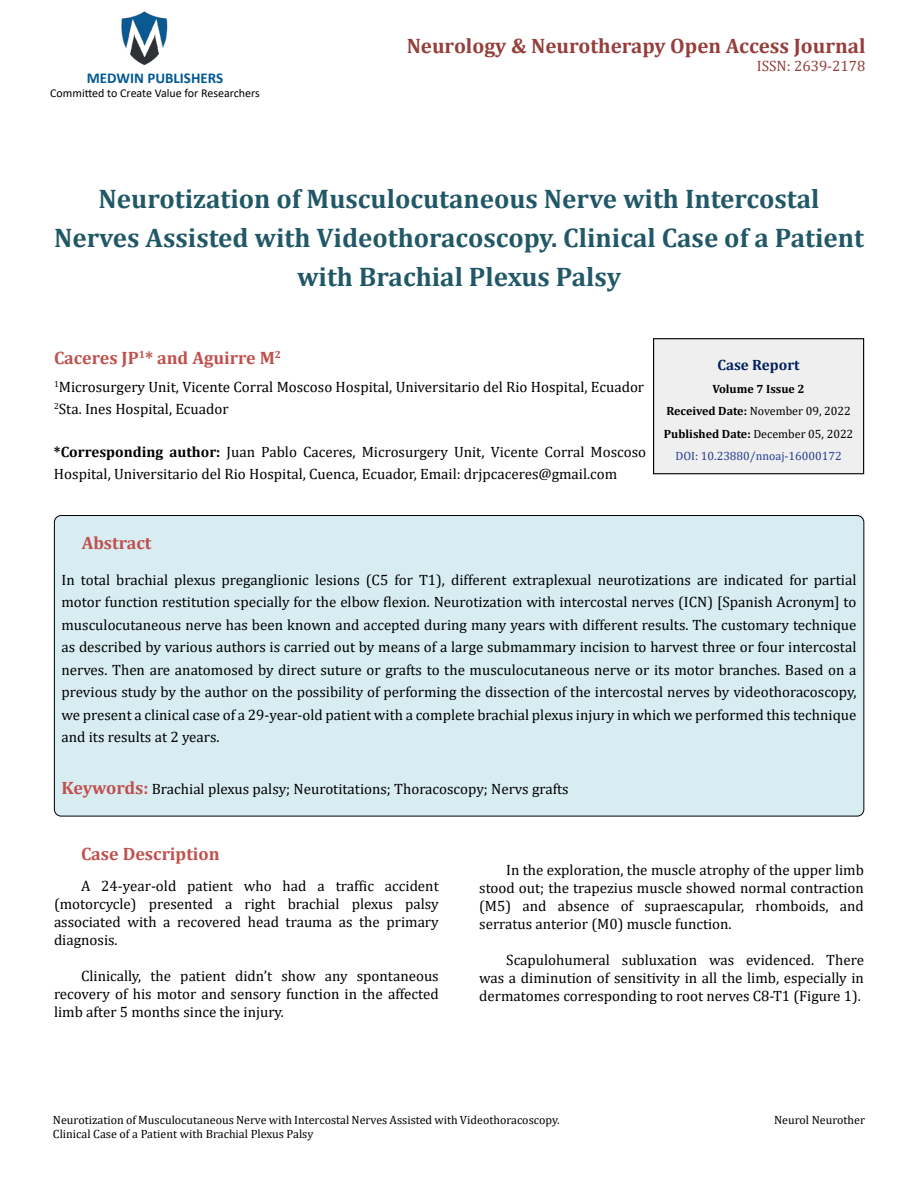
<style>
.page{position:relative;width:918px;height:1188px;background:#fff}
.page>*{position:absolute;margin:0;border:0;box-sizing:border-box;transform-origin:0 0}
.t1{font:700 27px/39px "Cambria";color:#215868;text-align:center}
.t2{font:700 21px "Cambria";color:#953f3c}
.t3{font:700 18px "Cambria";color:#c0504d}
.t4{font:15px/18px "Cambria";color:#000;text-align:justify}
.t5{font:700 15px "Calibri";color:#005991}
.t6{font:15px "Cambria";color:#953f3c}
.t7{font:700 15px "Cambria";color:#002060}
.t8{font:12px/14.4px "Cambria";color:#000}
.t9{font:700 12px/22.5px "Cambria";color:#000;text-align:center}
.t10{font:12px "Calibri";color:#000}
.s1{font-weight:700}
.s2{font-weight:400}
.s3{font-weight:400;color:#25408f}
.s4{font-weight:700;font-size:18px;color:#c0504d}
</style>
<div class="page">
<img style="left:121px;top:11px;width:47px;height:55px">
<div style="left:654px;top:339px;width:210px;height:135px;background:#efefef"></div>
<div style="left:653px;top:338px;width:211px;height:136px;border:1px solid #000"></div>
<div style="left:54px;top:516px;width:810px;height:300px;background:#d8edf2;border-radius:7px"></div>
<p class="t5" style="left:87px;top:67px;width:138px">MEDWIN PUBLISHERS</p>
<p class="t10" style="left:50px;top:85px;width:211px">Committed to Create Value for Researchers</p>
<h2 class="t2" style="left:407px;top:31px;width:460px">Neurology &amp; Neurotherapy Open Access Journal</h2>
<p class="t6" style="left:757px;top:57px;width:110px">ISSN: 2639-2178</p>
<h1 class="t1" style="left:54px;top:178px;width:811px">Neurotization of Musculocutaneous Nerve with Intercostal<br>Nerves Assisted with Videothoracoscopy. Clinical Case of a Patient with Brachial Plexus Palsy</h1>
<p class="t3" style="left:54px;top:345px;width:229px">Caceres JP<sup>1</sup>* and Aguirre M<sup>2</sup></p>
<p class="t4" style="left:54px;top:376px;width:592px;line-height:21.8px"><sup>1</sup>Microsurgery Unit, Vicente Corral Moscoso Hospital, Universitario del Rio Hospital, Ecuador<br><sup>2</sup>Sta. Ines Hospital, Ecuador</p>
<p class="t4" style="left:54px;top:441px;width:594px;line-height:21.8px"><span class="s1">*Corresponding author:</span> Juan Pablo Caceres, Microsurgery Unit, Vicente Corral Moscoso<br>Hospital, Universitario del Rio Hospital, Cuenca, Ecuador, Email: drjpcaceres@gmail.com</p>
<p class="t7" style="left:717px;top:355px;width:84px">Case Report</p>
<p class="t9" style="left:664px;top:377px;width:191px">Volume 7 Issue 2<br>Received Date: <span class="s2">November 09, 2022<br></span>Published Date: <span class="s2">December 05, 2022<br></span><span class="s3">DOI: 10.23880/nnoaj-16000172</span></p>
<p class="t3" style="left:82px;top:530px;width:71px">Abstract</p>
<p class="t4" style="left:62px;top:568px;width:797px;line-height:22.5px">In total brachial plexus preganglionic lesions (C5 for T1), different extraplexual neurotizations are indicated for partial motor function restitution specially for the elbow flexion. Neurotization with intercostal nerves (ICN) [Spanish Acronym] to musculocutaneous nerve has been known and accepted during many years with different results. The customary technique as described by various authors is carried out by means of a large submammary incision to harvest three or four intercostal nerves. Then are anatomosed by direct suture or grafts to the musculocutaneous nerve or its motor branches. Based on a previous study by the author on the possibility of performing the dissection of the intercostal nerves by videothoracoscopy, we present a clinical case of a 29-year-old patient with a complete brachial plexus injury in which we performed this technique and its results at 2 years.</p>
<p class="t4" style="left:62px;top:780px;width:509px"><span class="s4">Keywords:</span> Brachial plexus palsy; Neurotitations; Thoracoscopy; Nervs grafts</p>
<p class="t3" style="left:81px;top:841px;width:140px">Case Description</p>
<p class="t4" style="left:54px;top:877px;width:386px;text-indent:27px">A 24-year-old patient who had a traffic accident (motorcycle) presented a right brachial plexus palsy associated with a recovered head trauma as the primary diagnosis.</p>
<p class="t4" style="left:54px;top:967px;width:386px;text-indent:27px">Clinically, the patient didn’t show any spontaneous recovery of his motor and sensory function in the affected limb after 5 months since the injury.</p>
<p class="t4" style="left:479px;top:861px;width:386px;text-indent:27px">In the exploration, the muscle atrophy of the upper limb stood out; the trapezius muscle showed normal contraction (M5) and absence of supraescapular, rhomboids, and serratus anterior (M0) muscle function.</p>
<p class="t4" style="left:479px;top:951px;width:386px;text-indent:27px">Scapulohumeral subluxation was evidenced. There was a diminution of sensitivity in all the limb, especially in dermatomes corresponding to root nerves C8-T1 (Figure 1).</p>
<p class="t8" style="left:53px;top:1113px;width:508px">Neurotization of Musculocutaneous Nerve with Intercostal Nerves Assisted with Videothoracoscopy.<br>Clinical Case of a Patient with Brachial Plexus Palsy</p>
<p class="t8" style="left:774px;top:1113px;width:93px">Neurol Neurother</p>
</div>
